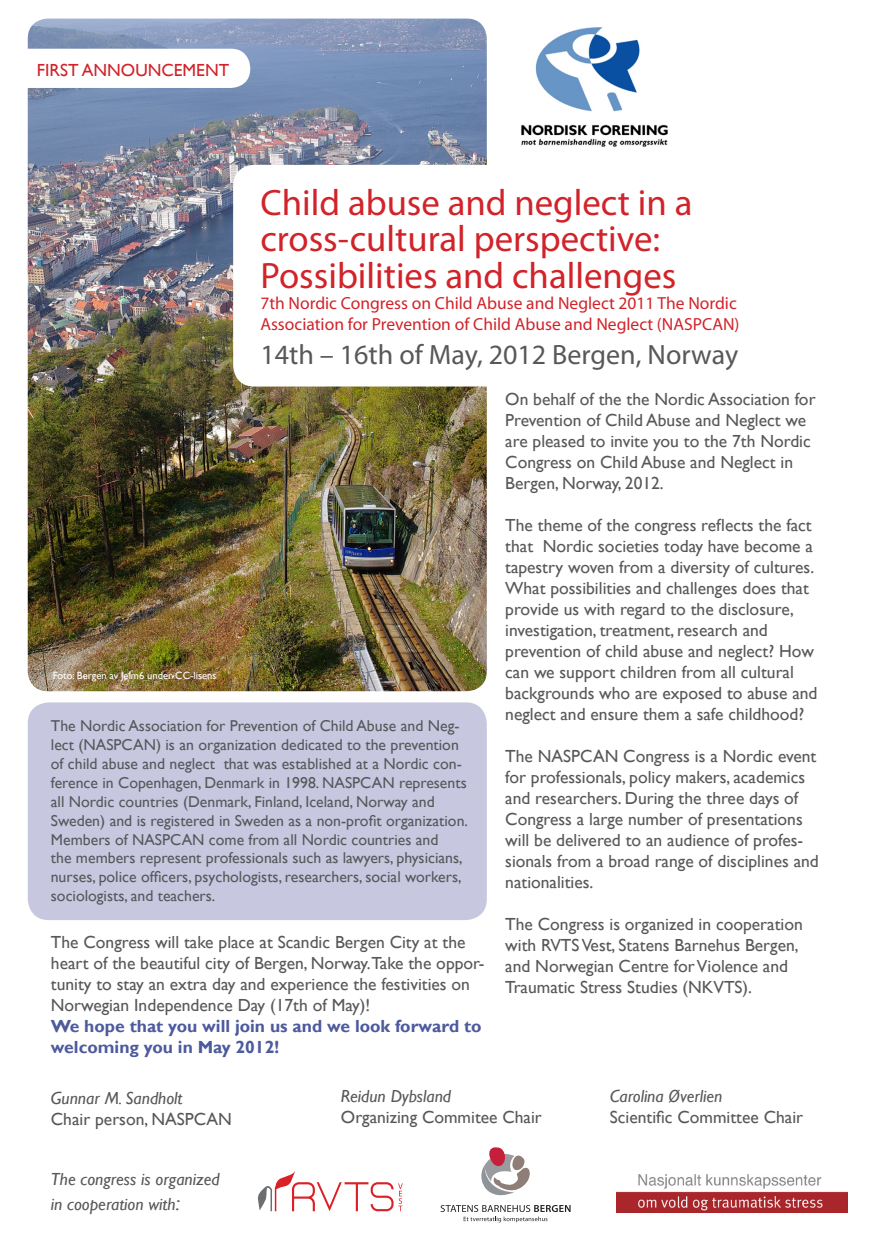
<style>
.page{position:relative;width:874px;height:1241px;background:#fff}
.page>*{position:absolute;margin:0;border:0;box-sizing:border-box;transform-origin:0 0}
.t1{font:36.75px "Myriad Pro";color:#d1232a}
.t2{font:28px "Myriad Pro";color:#57585a}
.t3{font:17.5px/21px "Gill Sans";color:#57585a}
.t4{font:17.5px/21px "Myriad Pro";color:#d1232a}
.t5{font:italic 17.5px/25.2px "Gill Sans";color:#57585a}
.t6{font:700 17.5px/21px "Gill Sans";color:#4d5a9e}
.t7{font:17.5px "Gill Sans";color:#d1232a}
.t8{font:15.75px/18.9px "Gill Sans";color:#57585a}
.t9{font:10.5px "Gill Sans";color:#fff}
.s1{font-size:21px}
</style>
<div class="page">
<img style="left:28px;top:19px;width:458px;height:672px">
<div style="left:233px;top:165px;width:628px;height:221px;background:#fff;border-radius:21px"></div>
<svg style="left:28px;top:49px;width:222px;height:39px"></svg>
<div style="left:28px;top:702px;width:458px;height:217px;background:#c7c7e0;border-radius:21px"></div>
<img style="left:521px;top:27px;width:147px;height:120px">
<img style="left:616px;top:1174px;width:231px;height:38px">
<svg style="left:258px;top:1171px;width:144px;height:39px"></svg>
<svg style="left:481px;top:1147px;width:48px;height:49px"></svg>
<svg style="left:440px;top:1205px;width:130px;height:17px"></svg>
<p class="t7" style="left:37px;top:60px;width:194px">FIRST ANNOUNCEMENT</p>
<p class="t1" style="left:260px;top:180px;width:433px">Child abuse and neglect in a</p>
<p class="t1" style="left:260px;top:216px;width:401px">cross-cultural perspective:</p>
<p class="t1" style="left:260px;top:253px;width:417px">Possibilities and challenges</p>
<p class="t4" style="left:260px;top:292px;width:480px">7th Nordic Congress on Child Abuse and Neglect 2011 The Nordic<br>Association for Prevention of Child Abuse and Neglect (NASPCAN)</p>
<p class="t2" style="left:260px;top:337px;width:479px">14th – 16th of May, 2012 Bergen, Norway</p>
<p class="t3" style="left:505px;top:389px;width:311px">On behalf of the the Nordic Association for Prevention of Child Abuse and Neglect we are pleased to invite you to the 7th Nordic Congress on Child Abuse and Neglect in Bergen, Norway, 2012.</p>
<p class="t3" style="left:505px;top:515px;width:313px">The theme of the congress reflects the fact that Nordic societies today have become a tapestry woven from a diversity of cultures.<br>What possibilities and challenges does that provide us with regard to the disclosure, investigation, treatment, research and prevention of child abuse and neglect? How can we support children from all cultural backgrounds who are exposed to abuse and neglect and ensure them a safe childhood?</p>
<p class="t3" style="left:505px;top:746px;width:315px">The NASPCAN Congress is a Nordic event for professionals, policy makers, academics and researchers. During the three days of Congress a large number of presentations will be delivered to an audience of profes&shy;sionals from a broad range of disciplines and nationalities.</p>
<p class="t3" style="left:505px;top:914px;width:299px">The Congress is organized in cooperation with RVTS Vest, Statens Barnehus Bergen, and Norwegian Centre for Violence and Traumatic Stress Studies (NKVTS).</p>
<p class="t9" style="left:53px;top:668px;width:165px">Foto: Bergen av Jelm6 under CC-lisens</p>
<p class="t8" style="left:51px;top:716px;width:418px">The Nordic Association for Prevention of Child Abuse and Neg&shy;lect (NASPCAN) is an organization dedicated to the prevention of child abuse and neglect that was established at a Nordic con&shy;ference in Copenhagen, Denmark in 1998. NASPCAN represents all Nordic countries (Denmark, Finland, Iceland, Norway and Sweden) and is registered in Sweden as a non-profit organization.<br>Members of NASPCAN come from all Nordic countries and<br>the members represent professionals such as lawyers, physicians, nurses, police officers, psychologists, researchers, social workers, sociologists, and teachers.</p>
<p class="t3" style="left:51px;top:931px;width:434px">The Congress will take place at Scandic Bergen City at the heart of the beautiful city of Bergen, Norway.Take the oppor&shy;tunity to stay an extra day and experience the festivities on Norwegian Independence Day (17th of May)!</p>
<p class="t6" style="left:51px;top:1015px;width:432px">We hope that you will join us and we look forward to welcoming you in May 2012!</p>
<p class="t5" style="left:51px;top:1085px;width:133px">Gunnar M. Sandholt</p>
<p class="t3" style="left:51px;top:1108px;width:182px">Chair person, NASPCAN</p>
<p class="t5" style="left:51px;top:1166px;width:170px">The congress is organized in cooperation with<span class="s1">:</span></p>
<p class="t5" style="left:341px;top:1083px;width:112px">Reidun Dybsland</p>
<p class="t3" style="left:341px;top:1106px;width:202px">Organizing Commitee Chair</p>
<p class="t5" style="left:609px;top:1083px;width:114px">Carolina Øverlien</p>
<p class="t3" style="left:609px;top:1106px;width:195px">Scientific Committee Chair</p>
</div>
